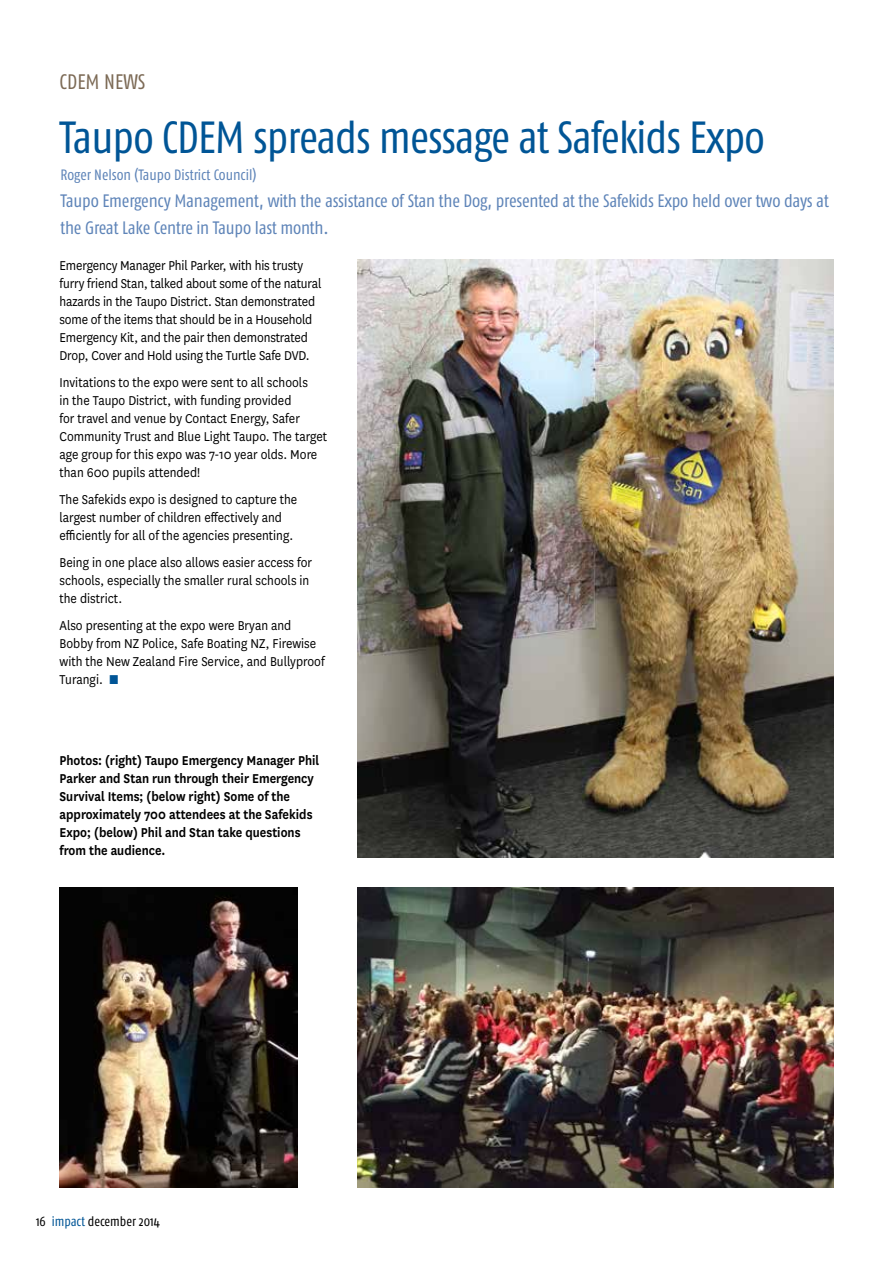
<style>
.page{position:relative;width:893px;height:1263px;background:#fff}
.page>*{position:absolute;margin:0;border:0;box-sizing:border-box;transform-origin:0 0}
.t1{font:condensed 45px "Fago OT";letter-spacing:-.02em;color:#005596}
.t2{font:condensed 21px "Fago OT";color:#7c6a55}
.t3{font:condensed 18px/27px "Fago OT";letter-spacing:-.015em;color:#5e84b8}
.t4{font:15px/18px "National";color:#000;scale:.9 1}
.t5{font:600 15px/18px "National";color:#000;scale:.9 1}
.t6{font:condensed 15px "Fago OT";color:#5e84b8}
.t7{font:condensed 13.5px "Fago OT";color:#000}
.s1{color:#005596}
</style>
<div class="page">
<img style="left:357px;top:260px;width:476px;height:598px">
<img style="left:357px;top:888px;width:476px;height:300px">
<img style="left:60px;top:888px;width:237px;height:300px">
<h2 class="t2" style="left:60px;top:69px;width:87px">CDEM NEWS</h2>
<h1 class="t1" style="left:60px;top:110px;width:707px">Taupo CDEM spreads message at Safekids Expo</h1>
<p class="t6" style="left:60px;top:166px;width:197px">Roger Nelson (Taupo District Council)</p>
<p class="t3" style="left:60px;top:187px;width:770px">Taupo Emergency Management, with the assistance of Stan the Dog, presented at the Safekids Expo held over two days at the Great Lake Centre in Taupo last month.</p>
<p class="t4" style="left:60px;top:256px;width:293px">Emergency Manager Phil Parker, with his trusty furry friend Stan, talked about some of the natural hazards in the Taupo District. Stan demonstrated some of the items that should be in a Household Emergency Kit, and the pair then demonstrated Drop, Cover and Hold using the Turtle Safe DVD.</p>
<p class="t4" style="left:60px;top:373px;width:299px">Invitations to the expo were sent to all schools<br>in the Taupo District, with funding provided<br>for travel and venue by Contact Energy, Safer Community Trust and Blue Light Taupo. The target age group for this expo was 7-10 year olds. More than 600 pupils attended!</p>
<p class="t4" style="left:60px;top:490px;width:266px">The Safekids expo is designed to capture the largest number of children effectively and efficiently for all of the agencies presenting.</p>
<p class="t4" style="left:60px;top:553px;width:282px">Being in one place also allows easier access for schools, especially the smaller rural schools in the district.</p>
<p class="t4" style="left:60px;top:616px;width:296px">Also presenting at the expo were Bryan and Bobby from NZ Police, Safe Boating NZ, Firewise with the New Zealand Fire Service, and Bullyproof Turangi. <span class="s1">■</span></p>
<p class="t5" style="left:60px;top:750px;width:290px">Photos: (right) Taupo Emergency Manager Phil Parker and Stan run through their Emergency Survival Items; (below right) Some of the approximately 700 attendees at the Safekids Expo; (below) Phil and Stan take questions from the audience.</p>
<p class="t7" style="left:36px;top:1213px;width:125px">16 <span class="s1">impact</span> december 2014</p>
</div>
